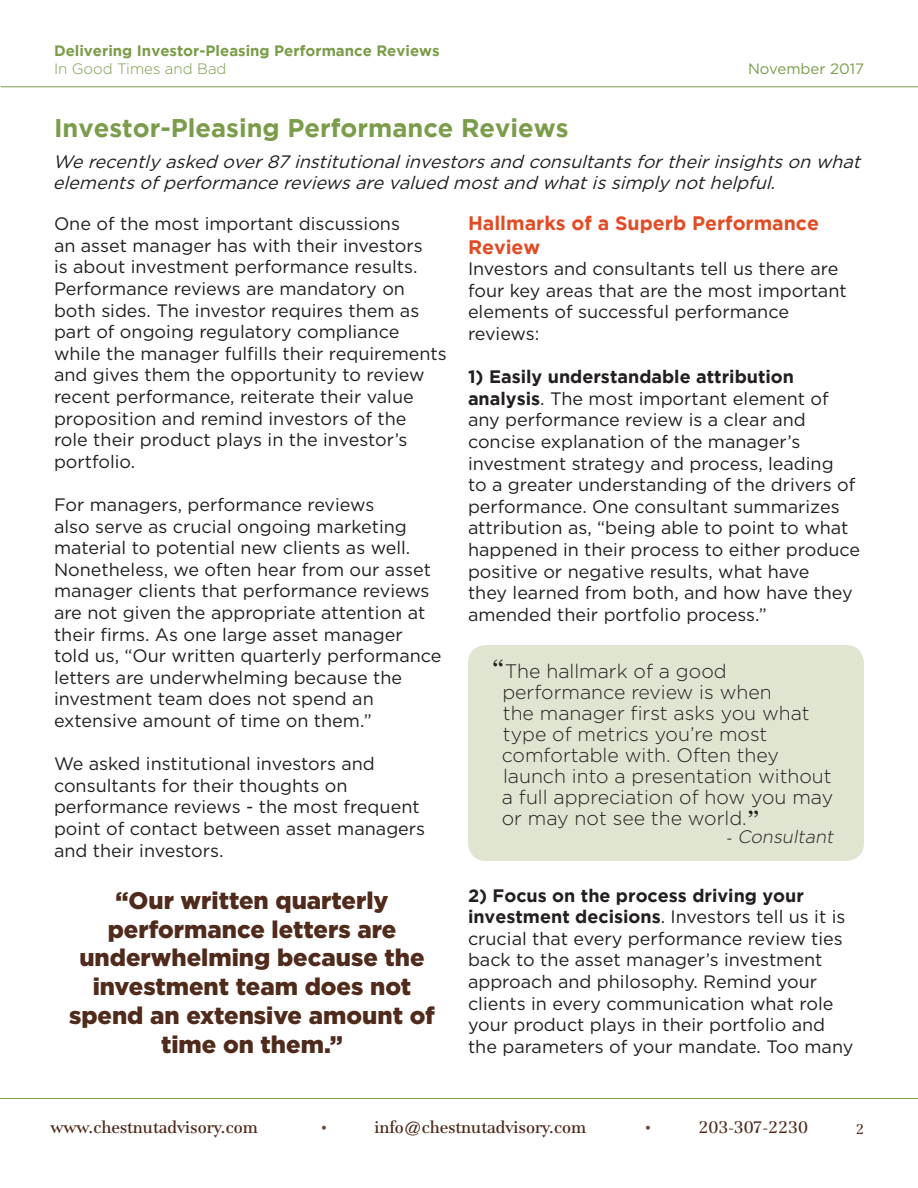
<style>
.page{position:relative;width:918px;height:1188px;background:#fff}
.page>*{position:absolute;margin:0;border:0;box-sizing:border-box;transform-origin:0 0}
.t1{font:700 25.5px "Gotham";color:#7b9d4a}
.t2{font:900 24px/28.8px "Gotham";color:#502b1c;text-align:center}
.t3{font:300 19.5px/21px "Gotham";color:#231f20}
.Gotham_Book_Body{font:700 19.5px/23.4px "Gotham";color:#e24c25}
.Gotham_Book_Body-2{font:18px/21.6px "Gotham";color:#231f20}
.t4{font:italic 18px/21.6px "Gotham";color:#231f20}
.t5{font:18px "AT Jamille";color:#502b1c}
.t6{font:italic 300 18px "Gotham";color:#231f20}
.t7{font:700 15px "Gotham";color:#7b9d4a}
.t8{font:300 15px "Gotham";color:#7b9d4a}
.t9{font:15px "Gotham";color:#7b9d4a}
.t10{font:15px "Gotham";color:#6a483a}
.t11{font:15px "AT Jamille";color:#502b1c}
.s1{font-weight:700}
.s2{font-family:"AT Jamille";font-weight:400;font-size:27px}
.s3{font-family:"AT Jamille";font-weight:400;font-style:normal}
</style>
<div class="page">
<hr style="left:0;top:1098px;width:918px;height:1px;background:#7b9d4a">
<hr style="left:1px;top:86px;width:917px;height:1px;background:#7b9d4a">
<div style="left:468px;top:645px;width:396px;height:216px;background:#dfe5d1;border-radius:18px"></div>
<p class="t7" style="left:54px;top:43px;width:387px">Delivering Investor-Pleasing Performance Reviews</p>
<p class="t8" style="left:54px;top:61px;width:174px">In Good Times and Bad</p>
<p class="t9" style="left:748px;top:60px;width:117px">November 2017</p>
<p class="t1" style="left:54px;top:114px;width:516px">Investor-Pleasing Performance Reviews</p>
<p class="t4" style="left:53px;top:150px;width:814px">We recently asked over87 institutionalinvestorsand consultantsfortheirinsightson what elementsofperformance reviewsare valued mostand whatissimply nothelpful.</p>
<p class="Gotham_Book_Body" style="left:468px;top:211px;width:353px">Hallmarks of a Superb Performance<br>Review</p>
<p class="Gotham_Book_Body-2" style="left:468px;top:258px;width:380px">Investors and consultants tell us there are four key areas that are the most important elements of successful performance reviews:</p>
<p class="Gotham_Book_Body-2" style="left:468px;top:366px;width:394px"><span class="s1">1) Easily understandable attribution analysis</span>. The most important element of any performance review is a clear and concise explanation of the manager’s investment strategy and process, leading<br>to a greater understanding of the drivers of performance. One consultant summarizes attribution as, “being able to point to what happened in their process to either produce positive or negative results, what have<br>they learned from both, and how have they amended their portfolio process.”</p>
<p class="Gotham_Book_Body-2" style="left:54px;top:213px;width:394px">One of the most important discussions<br>an asset manager has with their investors<br>is about investment performance results.<br>Performance reviews are mandatory on both sides. The investor requires them as part of ongoing regulatory compliance while the manager fulfills their requirements and gives them the opportunity to review recent performance, reiterate their value proposition and remind investors of the<br>role their product plays in the investor’s portfolio.</p>
<p class="Gotham_Book_Body-2" style="left:54px;top:494px;width:389px">For managers, performance reviews<br>also serve as crucial ongoing marketing material to potential new clients as well.<br>Nonetheless, we often hear from our asset manager clients that performance reviews are not given the appropriate attention at their firms. As one large asset manager told us, “Our written quarterly performance letters are underwhelming because the investment team does not spend an extensive amount of time on them.”</p>
<p class="Gotham_Book_Body-2" style="left:54px;top:753px;width:373px">We asked institutional investors and consultants for their thoughts on performance reviews - the most frequent point of contact between asset managers and their investors.</p>
<p class="t2" style="left:69px;top:885px;width:367px">“Our written quarterly performance letters are underwhelming because the investment team does not spend an extensive amount of time on them.”</p>
<p class="t3" style="left:502px;top:660px;width:333px;text-indent:-10px"><span class="s2">“</span>The hallmark of a good performance review is when<br>the manager first asks you what type of metrics you’re most comfortable with. Often they launch into a presentation without a full appreciation of how you may or may not see the world.<span class="s2">”</span></p>
<p class="t6" style="left:727px;top:827px;width:111px"><span class="s3">-</span> Consultant</p>
<p class="Gotham_Book_Body-2" style="left:468px;top:884px;width:387px"><span class="s1">2) Focus on the process driving your investment decisions</span>. Investors tell us it is crucial that every performance review ties back to the asset manager’s investment approach and philosophy. Remind your clients in every communication what role your product plays in their portfolio and the parameters of your mandate. Too many</p>
<p class="t5" style="left:51px;top:1116px;width:209px">www.chestnutadvisory.com</p>
<p class="t10" style="left:321px;top:1119px;width:9px">•</p>
<p class="t5" style="left:375px;top:1116px;width:213px">info@chestnutadvisory.com</p>
<p class="t10" style="left:645px;top:1119px;width:9px">•</p>
<p class="t5" style="left:699px;top:1116px;width:111px">203-307-2230</p>
<p class="t11" style="left:856px;top:1120px;width:10px">2</p>
</div>
